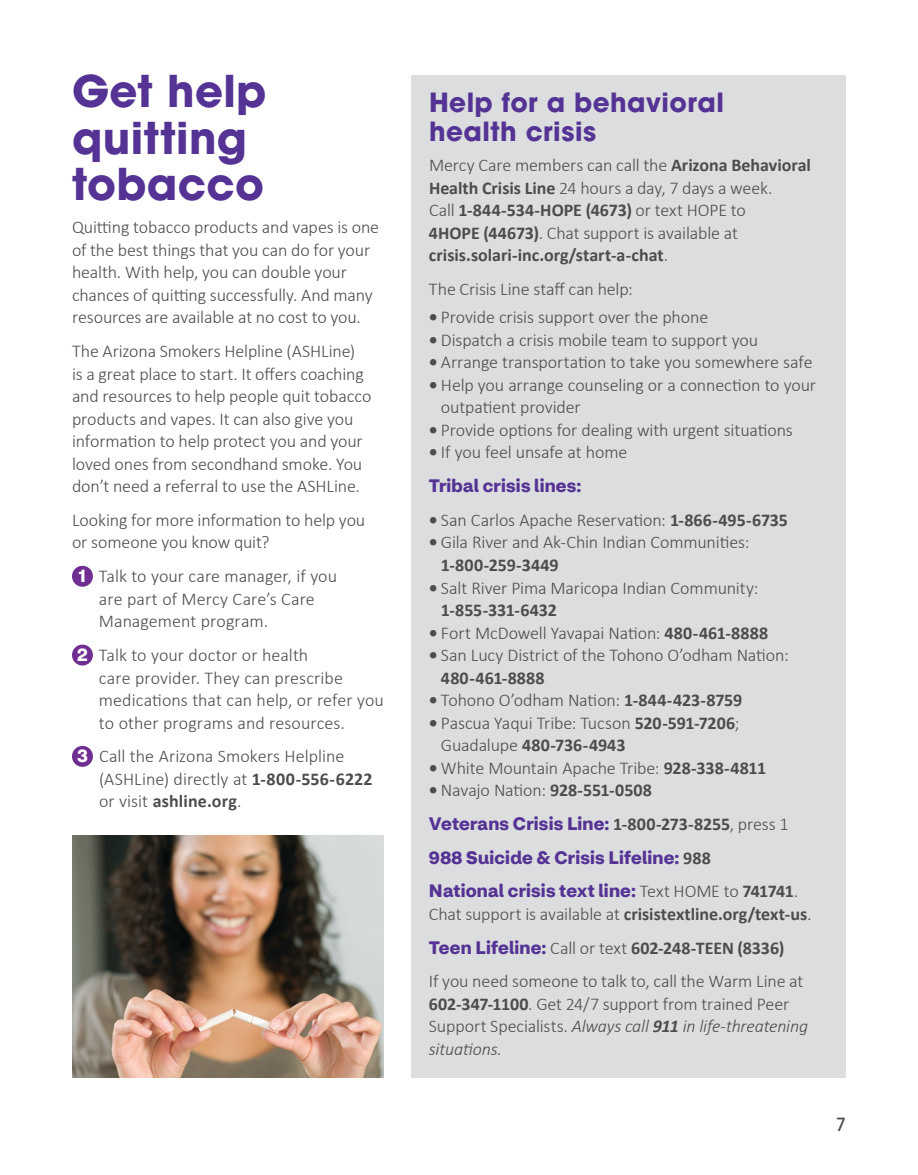
<style>
.page{position:relative;width:918px;height:1175px;background:#fff}
.page>*{position:absolute;margin:0;border:0;box-sizing:border-box;transform-origin:0 0}
.t1{font:700 43.5px/46.5px "ITC Avant Garde Pro";letter-spacing:.01em;color:#553394}
.t2{font:700 26.25px/28.5px "ITC Avant Garde Pro";letter-spacing:.015em;color:#553394}
.t3{font:300 18px/22.5px "Calibri";letter-spacing:-.005em;color:#4b4c4d}
.t4{font:700 18px/22.5px "Calibri";color:#4b4c4d}
.t5{font:700 18px "CVS Health Sans";letter-spacing:.015em;color:#553394}
.t6{font:500 18px "ITC Avant Garde Pro";color:#4b4c4d}
.s1{font-family:"CVS Health Sans";font-weight:700;color:#fff}
.s2{font-weight:700}
.s3{font-weight:300}
.s4{font-family:"Calibri";color:#4b4c4d}
.s5{font-family:"Calibri";font-weight:300;color:#4b4c4d}
.s6{font-family:"CVS Health Sans";font-weight:700;color:#553394}
.s7{font-family:"CVS Health Sans";color:#553394}
.s8{font-style:italic}
.s9{font-weight:700;font-style:italic}
</style>
<div class="page">
<div style="left:411px;top:75px;width:435px;height:1002px;background:#dcdddf"></div>
<div style="left:72px;top:566px;width:21px;height:20px;background:#702d92;border-radius:50%"></div>
<div style="left:72px;top:644px;width:21px;height:21px;background:#702d92;border-radius:50%"></div>
<div style="left:72px;top:746px;width:21px;height:20px;background:#702d92;border-radius:50%"></div>
<img style="left:72px;top:835px;width:312px;height:242px">
<h2 class="t1" style="left:72px;top:67px;width:196px">Get help quitting tobacco</h2>
<p class="t3" style="left:72px;top:216px;width:309px">Quitting tobacco products and vapes is one of the best things that you can do for your health. With help, you can double your chances of quitting successfully. And many resources are available at no cost to you.</p>
<p class="t3" style="left:72px;top:340px;width:301px">The Arizona Smokers Helpline (ASHLine)<br>is a great place to start. It offers coaching and resources to help people quit tobacco products and vapes. It can also give you information to help protect you and your loved ones from secondhand smoke. You don’t need a referral to use the ASHLine.</p>
<p class="t3" style="left:72px;top:508px;width:295px">Looking for more information to help you or someone you know quit?</p>
<p class="t3" style="left:99px;top:565px;width:240px;text-indent:-21px"><span class="s1">1</span> Talk to your care manager, if you are part of Mercy Care’s Care<br>Management program.</p>
<p class="t3" style="left:99px;top:643px;width:286px;text-indent:-22px"><span class="s1">2</span> Talk to your doctor or health<br>care provider. They can prescribe medications that can help, or refer you to other programs and resources.</p>
<p class="t3" style="left:99px;top:745px;width:275px;text-indent:-22px"><span class="s1">3</span> Call the Arizona Smokers Helpline (ASHLine) directly at <span class="s2">1-800-556-6222 </span>or visit <span class="s2">ashline.org</span>.</p>
<h3 class="t2" style="left:429px;top:88px;width:296px">Help for a behavioral health crisis</h3>
<p class="t4" style="left:429px;top:153px;width:384px"><span class="s3">Mercy Care members can call the</span> Arizona Behavioral Health Crisis Line <span class="s3">24 hours a day, 7 days a week.<br>Call</span> 1-844-534-HOPE (4673) <span class="s3">or text HOPE to<br></span>4HOPE (44673)<span class="s3">. Chat support is available at </span>crisis.solari-inc.org/start-a-chat<span class="s3">.</span></p>
<p class="t3" style="left:429px;top:277px;width:205px">The Crisis Line staff can help:</p>
<p class="t3" style="left:429px;top:306px;width:281px"><span class="s2">•</span> Provide crisis support over the phone</p>
<p class="t3" style="left:429px;top:328px;width:331px"><span class="s2">•</span> Dispatch a crisis mobile team to support you</p>
<p class="t3" style="left:429px;top:351px;width:385px"><span class="s2">•</span> Arrange transportation to take you somewhere safe</p>
<p class="t3" style="left:441px;top:373px;width:377px;text-indent:-12px"><span class="s2">•</span> Help you arrange counseling or a connection to your outpatient provider</p>
<p class="t3" style="left:429px;top:418px;width:365px"><span class="s2">•</span> Provide options for dealing with urgent situations</p>
<p class="t3" style="left:429px;top:441px;width:200px"><span class="s2">•</span> If you feel unsafe at home</p>
<h4 class="t5" style="left:429px;top:474px;width:154px">Tribal crisis lines:</h4>
<p class="t3" style="left:429px;top:508px;width:361px"><span class="s2">•</span> San Carlos Apache Reservation: <span class="s2">1-866-495-6735</span></p>
<p class="t3" style="left:441px;top:531px;width:310px;text-indent:-12px"><span class="s2">•</span> Gila River and Ak-Chin Indian Communities:<br><span class="s2">1-800-259-3449</span></p>
<p class="t3" style="left:441px;top:576px;width:319px;text-indent:-12px"><span class="s2">•</span> Salt River Pima Maricopa Indian Community:<br><span class="s2">1-855-331-6432</span></p>
<p class="t3" style="left:429px;top:621px;width:341px"><span class="s2">•</span> Fort McDowell Yavapai Nation: <span class="s2">480-461-8888</span></p>
<p class="t3" style="left:441px;top:643px;width:349px;text-indent:-12px"><span class="s2">•</span> San Lucy District of the Tohono O’odham Nation:<br><span class="s2">480-461-8888</span></p>
<p class="t3" style="left:429px;top:688px;width:315px"><span class="s2">•</span> Tohono O’odham Nation: <span class="s2">1-844-423-8759</span></p>
<p class="t3" style="left:441px;top:711px;width:300px;text-indent:-12px"><span class="s2">•</span> Pascua Yaqui Tribe: Tucson <span class="s2">520-591-7206</span>;<br>Guadalupe <span class="s2">480-736-4943</span></p>
<p class="t3" style="left:429px;top:756px;width:339px"><span class="s2">•</span> White Mountain Apache Tribe: <span class="s2">928-338-4811</span></p>
<p class="t4" style="left:429px;top:778px;width:224px">• <span class="s3">Navajo Nation:</span> 928-551-0508</p>
<p class="t5" style="left:429px;top:812px;width:361px">Veterans Crisis Line: <span class="s4">1-800-273-8255</span><span class="s5">, press 1</span></p>
<p class="t5" style="left:429px;top:846px;width:283px">988 Suicide &amp; Crisis Lifeline: <span class="s4">988</span></p>
<p class="t3" style="left:429px;top:880px;width:384px"><span class="s6">National crisis text line:</span> Text HOME to <span class="s2">741741</span>.<br>Chat support is available at <span class="s2">crisistextline.org/text-us</span>.</p>
<p class="t4" style="left:429px;top:935px;width:357px"><span class="s7">Teen Lifeline:</span> <span class="s3">Call or text</span> 602-248-TEEN (8336)</p>
<p class="t3" style="left:429px;top:970px;width:381px">If you need someone to talk to, call the Warm Line at <span class="s2">602-347-1100</span>. Get 24/7 support from trained Peer Support Specialists. <span class="s8">Always call</span> <span class="s9">911</span> <span class="s8">in life-threatening situations.</span></p>
<p class="t6" style="left:836px;top:1113px;width:11px">7</p>
</div>
